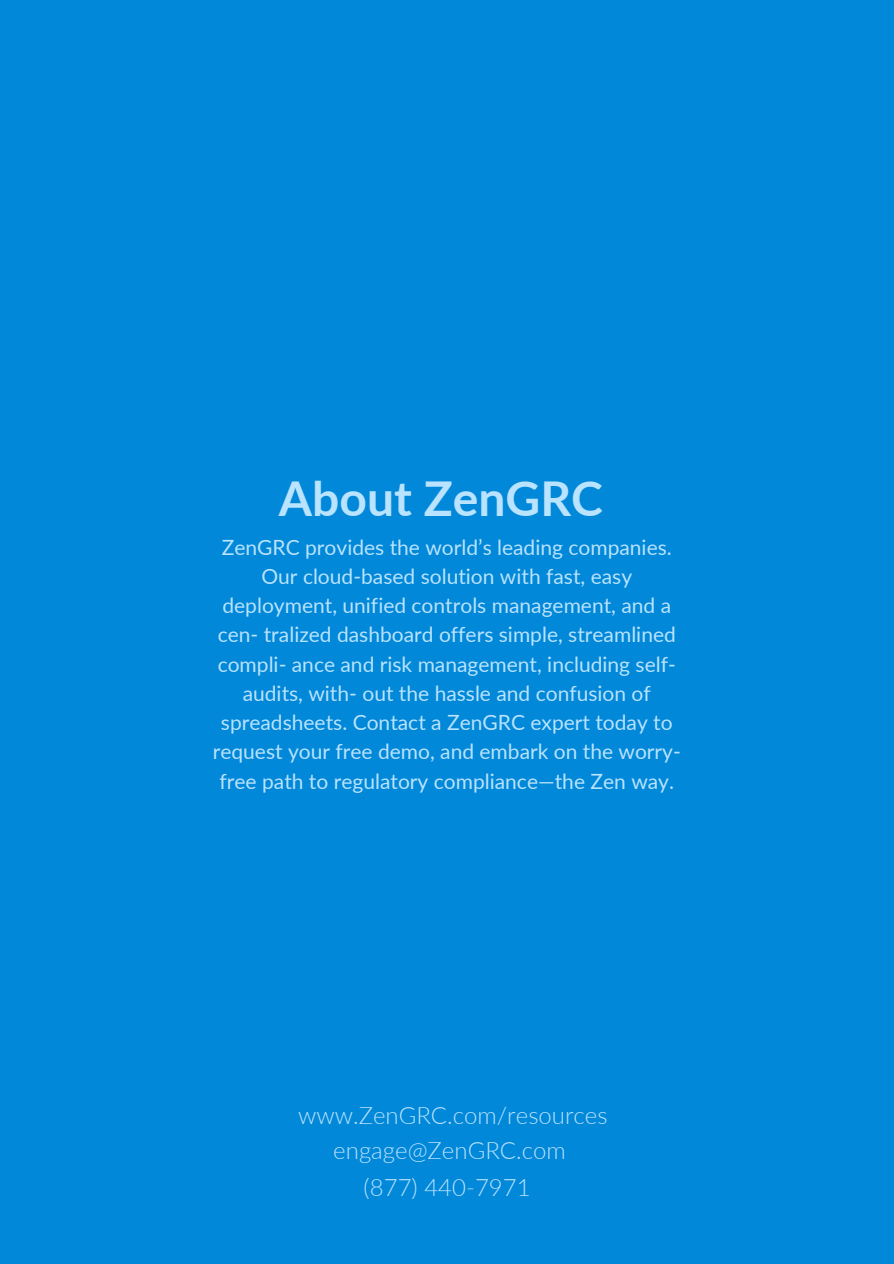
<style>
.page{position:relative;width:894px;height:1264px;background:#fff}
.page>*{position:absolute;margin:0;border:0;box-sizing:border-box;transform-origin:0 0}
.t1{font:700 48px "Lato";color:#b9e3ff}
.t2{font:300 24px/34.8px "Lato";color:#b9e3ff;text-align:center}
.t3{font:21px/29.2px "Lato";color:#b9e3ff;text-align:center}
</style>
<div class="page">
<div style="left:0;top:0;width:893px;height:1263px;background:#0188d9"></div>
<p class="t1" style="left:279px;top:469px;width:325px">About ZenGRC</p>
<p class="t3" style="left:213px;top:532px;width:469px">ZenGRC provides the world’s leading companies.<br>Our cloud-based solution with fast, easy deployment, unified controls management, and a cen- tralized dashboard offers simple, streamlined compli- ance and risk management, including self&shy;audits, with- out the hassle and confusion of spreadsheets. Contact a ZenGRC expert today to request your free demo, and embark on the worry&shy;free path to regulatory compliance—the Zen way.</p>
<h1 class="t2" style="left:298px;top:1097px;width:311px">www.ZenGRC.com/resources engage@ZenGRC.com</h1>
<h1 class="t2" style="left:363px;top:1169px;width:168px">(877) 440-7971</h1>
</div>
